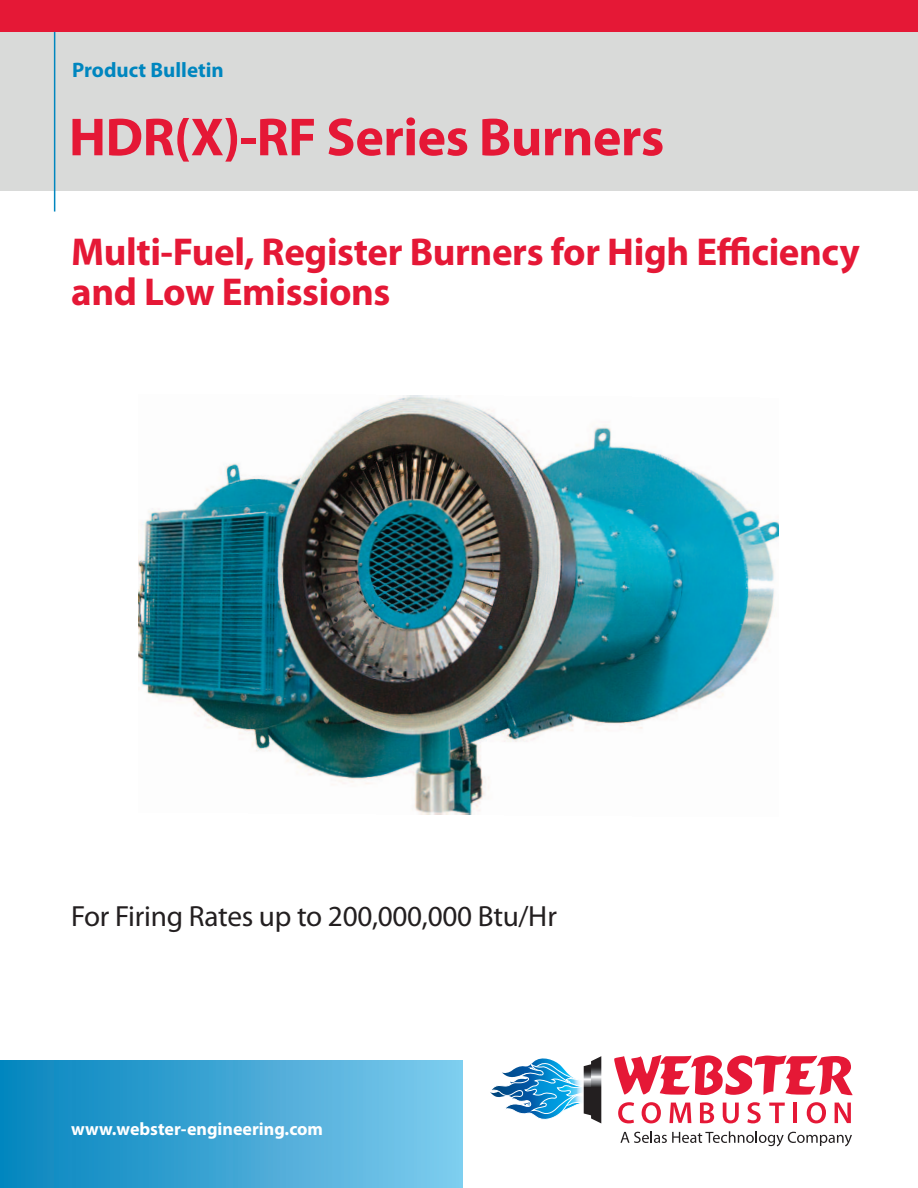
<style>
.page{position:relative;width:918px;height:1188px;background:#fff}
.page>*{position:absolute;margin:0;border:0;box-sizing:border-box;transform-origin:0 0}
.t1{font:700 54px "Myriad Pro";letter-spacing:-.01em;color:#e51836}
.t2{font:700 39px/40.5px "Myriad Pro";letter-spacing:-.01em;color:#e51836}
.t3{font:29.25px "Myriad Pro";letter-spacing:-.01em;color:#231f20}
.t4{font:700 21px "Myriad Pro";color:#0086bf}
.t5{font:700 18px "Myriad Pro";color:#fff}
</style>
<div class="page">
<div style="left:0;top:1061px;width:463px;height:127px;background:linear-gradient(to right,#0384bd,#80cbee)"></div>
<div style="left:0;top:0;width:918px;height:32px;background:#e51836"></div>
<div style="left:0;top:32px;width:918px;height:158px;background:#d9dad9"></div>
<hr style="left:54px;top:32px;width:1px;height:180px;background:#0086bf">
<svg style="left:618px;top:1102px;width:16px;height:21px"></svg>
<svg style="left:642px;top:1102px;width:19px;height:21px"></svg>
<svg style="left:669px;top:1103px;width:22px;height:20px"></svg>
<svg style="left:700px;top:1102px;width:14px;height:21px"></svg>
<svg style="left:723px;top:1103px;width:16px;height:20px"></svg>
<svg style="left:747px;top:1102px;width:14px;height:21px"></svg>
<svg style="left:769px;top:1103px;width:16px;height:20px"></svg>
<hr style="left:793px;top:1103px;width:4px;height:20px;background:#e51836">
<svg style="left:807px;top:1102px;width:19px;height:21px"></svg>
<svg style="left:835px;top:1103px;width:16px;height:20px"></svg>
<svg style="left:620px;top:1131px;width:232px;height:15px"></svg>
<svg style="left:614px;top:1055px;width:239px;height:40px"></svg>
<svg style="left:490px;top:1056px;width:111px;height:67px"></svg>
<img style="left:139px;top:395px;width:640px;height:420px">
<p class="t4" style="left:72px;top:62px;width:153px">Product Bulletin</p>
<h1 class="t1" style="left:69px;top:117px;width:597px">HDR(X)-RF Series Burners</h1>
<p class="t2" style="left:71px;top:234px;width:790px">Multi-Fuel, Register Burners for High Efficiency and Low Emissions</p>
<p class="t3" style="left:71px;top:906px;width:487px">For Firing Rates up to 200,000,000 Btu/Hr</p>
<p class="t5" style="left:71px;top:1122px;width:253px">www.webster-engineering.com</p>
</div>
